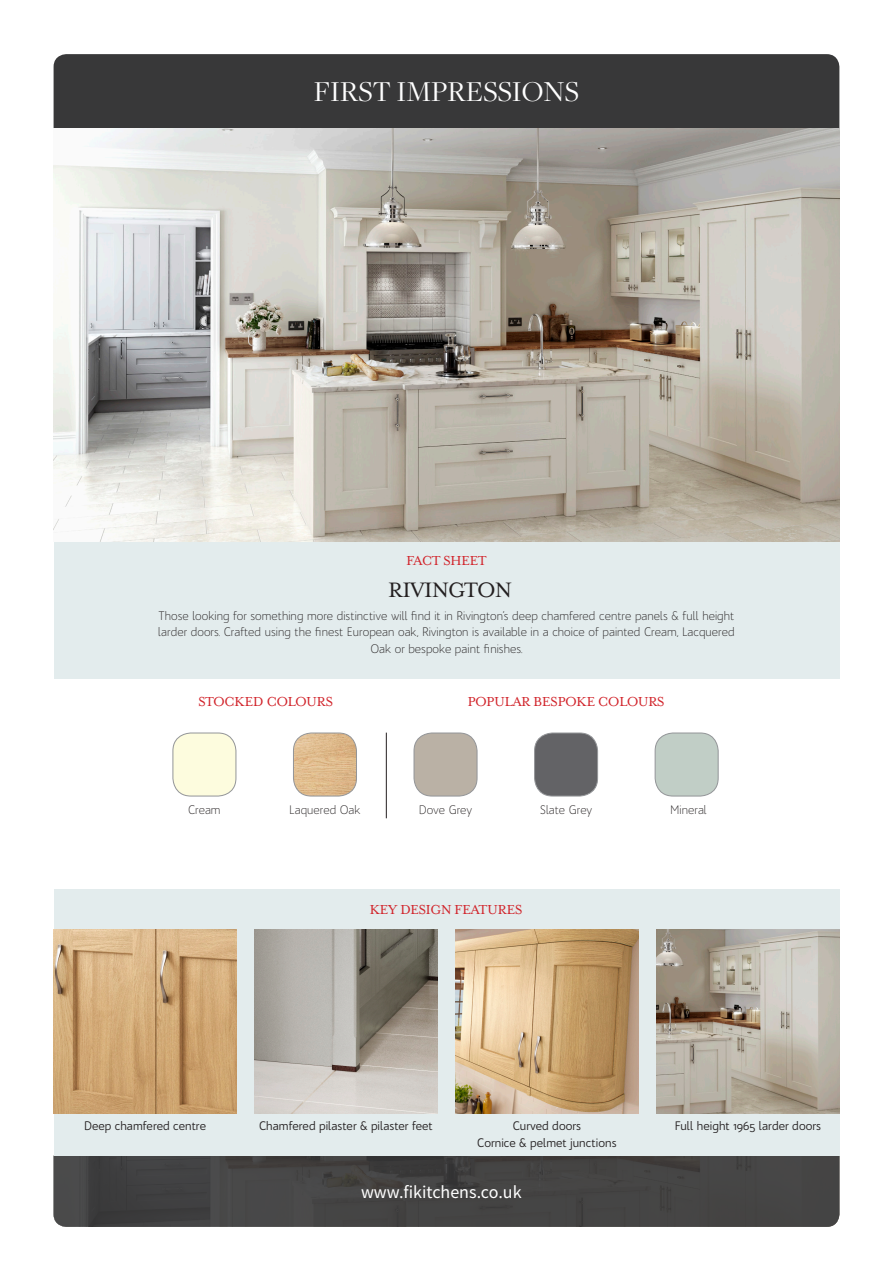
<style>
.page{position:relative;width:893px;height:1263px;background:#fff}
.page>*{position:absolute;margin:0;border:0;box-sizing:border-box;transform-origin:0 0}
.t1{font:30px "Freight Disp Pro";color:#fff}
.Sublines{font:24px "Mrs Eaves XL Serif OT";letter-spacing:-.005em;color:#231f20}
.t2{font:18px "Source Sans Pro";color:#fff}
.Headlines{font:15px "Mrs Eaves XL Serif OT";color:#d1232a}
.Copy_Text{font:300 12px/16.5px "Bw Quinta Pro";color:#231f20;text-align:center}
.Information_Headings{font:12px "Bw Quinta Pro";color:#231f20}
</style>
<div class="page">
<div style="left:54px;top:541px;width:785px;height:138px;background:#e3eced"></div>
<svg style="left:54px;top:1156px;width:785px;height:71px;background:#444343"></svg>
<div style="left:54px;top:54px;width:785px;height:75px;background:#383839"></div>
<div style="left:54px;top:889px;width:785px;height:267px;background:#e3eced"></div>
<img style="left:54px;top:129px;width:785px;height:412px">
<img style="left:54px;top:929px;width:183px;height:184px">
<img style="left:656px;top:929px;width:183px;height:184px">
<img style="left:455px;top:929px;width:183px;height:184px">
<img style="left:254px;top:929px;width:184px;height:184px">
<img style="left:414px;top:733px;width:63px;height:63px">
<div style="left:414px;top:733px;width:63px;height:63px;border:1px solid #939598;border-radius:18px"></div>
<img style="left:173px;top:733px;width:63px;height:63px">
<div style="left:173px;top:733px;width:63px;height:63px;border:1px solid #939598;border-radius:18px"></div>
<img style="left:293px;top:733px;width:63px;height:63px">
<div style="left:293px;top:733px;width:64px;height:63px;border:1px solid #939598;border-radius:18px"></div>
<img style="left:535px;top:733px;width:63px;height:63px">
<div style="left:534px;top:733px;width:64px;height:63px;border:1px solid #939598;border-radius:18px"></div>
<img style="left:655px;top:733px;width:63px;height:63px">
<div style="left:655px;top:733px;width:63px;height:63px;border:1px solid #939598;border-radius:18px"></div>
<hr style="left:386px;top:733px;width:1px;height:85px;background:#231f20">
<p class="t1" style="left:314px;top:72px;width:267px">FIRST IMPRESSIONS</p>
<p class="Headlines" style="left:407px;top:553px;width:81px">FACT SHEET</p>
<p class="Sublines" style="left:388px;top:577px;width:125px">RIVINGTON</p>
<p class="Copy_Text" style="left:158px;top:607px;width:578px">Those looking for something more distinctive will find it in Rivington’s deep chamfered centre panels &amp; full height larder doors. Crafted using the finest European oak, Rivington is available in a choice of painted Cream, Lacquered<br>Oak or bespoke paint finishes.</p>
<p class="Headlines" style="left:198px;top:694px;width:136px">STOCKED COLOURS</p>
<p class="Headlines" style="left:468px;top:694px;width:198px">POPULAR BESPOKE COLOURS</p>
<p class="Copy_Text" style="left:188px;top:801px;width:34px">Cream</p>
<p class="Copy_Text" style="left:289px;top:801px;width:73px">Laquered Oak</p>
<p class="Copy_Text" style="left:419px;top:801px;width:55px">Dove Grey</p>
<p class="Copy_Text" style="left:540px;top:801px;width:54px">Slate Grey</p>
<p class="Headlines" style="left:370px;top:902px;width:154px">KEY DESIGN FEATURES</p>
<p class="Copy_Text" style="left:670px;top:801px;width:38px">Mineral</p>
<p class="Information_Headings" style="left:84px;top:1118px;width:124px">Deep chamfered centre</p>
<p class="Information_Headings" style="left:259px;top:1118px;width:175px">Chamfered pilaster &amp; pilaster feet</p>
<p class="Information_Headings" style="left:513px;top:1118px;width:70px">Curved doors</p>
<p class="Information_Headings" style="left:477px;top:1135px;width:141px">Cornice &amp; pelmet junctions</p>
<p class="t2" style="left:361px;top:1180px;width:162px">www.fikitchens.co.uk</p>
<p class="Information_Headings" style="left:675px;top:1118px;width:148px">Full height 1965 larder doors</p>
</div>
